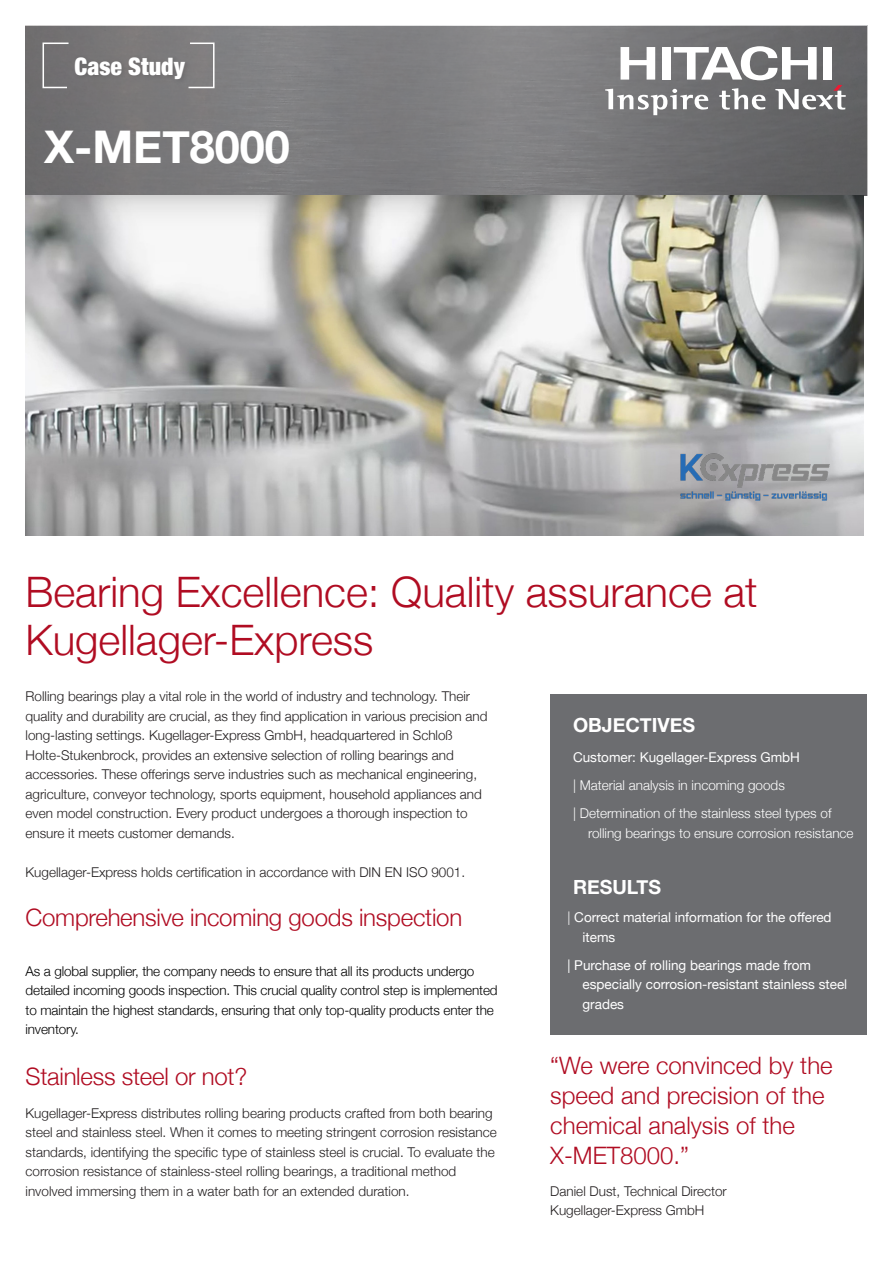
<style>
.page{position:relative;width:893px;height:1263px;background:#fff}
.page>*{position:absolute;margin:0;border:0;box-sizing:border-box;transform-origin:0 0}
.t1{font:700 45px "Helvetica Neue";color:#fff}
.Body_13___17{font:300 42px/48px "Helvetica Neue";color:#b00c22}
.Headings_34___36{font:300 24px/30px "Helvetica Neue";color:#b00c22}
.Body_13___17-2{font:300 24px "Helvetica Neue";letter-spacing:-.01em;color:#b00c22}
.Headings_34___36-2{font:900 condensed 24px "Helvetica Neue";color:#fff}
.t2{font:700 19.5px "Helvetica Neue";color:#fff}
.Body_13___17-3{font:300 13.5px/19.5px "Helvetica Neue";color:#231f20}
.Body_13___17-4{font:300 13.5px/19.5px "Helvetica Neue";letter-spacing:-.01em;color:#000}
.Body_9___13{font:13.5px/19.5px "Helvetica Neue";color:#fff}
.Body_9___13-2{font:300 13.5px/19.5px "Helvetica Neue";color:#fff}
.Headings_34___36-3{font:300 13.5px "Helvetica Neue";color:#231f20}
.s1{font-weight:300}
</style>
<div class="page">
<img style="left:26px;top:25px;width:841px;height:170px">
<div style="left:72px;top:54px;width:119px;height:31px;background:#747273"></div>
<img style="left:26px;top:195px;width:837px;height:341px">
<div style="left:550px;top:694px;width:316px;height:341px;background:#6c6d70"></div>
<svg style="left:42px;top:42px;width:28px;height:47px"></svg>
<svg style="left:187px;top:42px;width:28px;height:47px"></svg>
<svg style="left:605px;top:46px;width:241px;height:69px"></svg>
<img style="left:681px;top:453px;width:149px;height:47px">
<p class="Headings_34___36-2" style="left:75px;top:46px;width:112px">Case Study</p>
<p class="t1" style="left:44px;top:112px;width:247px">X-MET8000</p>
<p class="Body_13___17" style="left:26px;top:565px;width:734px">Bearing Excellence: Quality assurance at<br>Kugellager-Express</p>
<p class="Body_13___17-3" style="left:26px;top:686px;width:464px">Rolling bearings play a vital role in the world of industry and technology. Their quality and durability are crucial, as they find application in various precision and long-lasting settings. Kugellager-Express GmbH, headquartered in Schloß Holte-Stukenbrock, provides an extensive selection of rolling bearings and accessories. These offerings serve industries such as mechanical engineering, agriculture, conveyor technology, sports equipment, household appliances and even model construction. Every product undergoes a thorough inspection to ensure it meets customer demands.</p>
<p class="Body_13___17-3" style="left:26px;top:861px;width:441px">Kugellager-Express holds certification in accordance with DIN EN ISO 9001.</p>
<p class="Body_13___17-2" style="left:26px;top:898px;width:438px">Comprehensive incoming goods inspection</p>
<p class="Body_13___17-4" style="left:26px;top:960px;width:474px">As a global supplier, the company needs to ensure that all its products undergo detailed incoming goods inspection. This crucial quality control step is implemented to maintain the highest standards, ensuring that only top-quality products enter the inventory.</p>
<p class="Body_13___17-2" style="left:26px;top:1057px;width:223px">Stainless steel or not?</p>
<p class="Body_13___17-3" style="left:26px;top:1102px;width:473px">Kugellager-Express distributes rolling bearing products crafted from both bearing steel and stainless steel. When it comes to meeting stringent corrosion resistance standards, identifying the specific type of stainless steel is crucial. To evaluate the corrosion resistance of stainless-steel rolling bearings, a traditional method involved immersing them in a water bath for an extended duration.</p>
<p class="t2" style="left:573px;top:710px;width:124px">OBJECTIVES</p>
<p class="Body_9___13" style="left:573px;top:748px;width:229px">Customer: Kugellager-Express GmbH</p>
<p class="Body_9___13-2" style="left:573px;top:774px;width:213px">| Material analysis in incoming goods</p>
<p class="Body_9___13-2" style="left:588px;top:802px;width:267px;text-indent:-15px">| Determination of the stainless steel types of rolling bearings to ensure corrosion resistance</p>
<p class="t2" style="left:573px;top:871px;width:90px">RESULTS</p>
<p class="Body_9___13" style="left:582px;top:909px;width:251px;text-indent:-15px"><span class="s1">|</span> Correct material information for the offered items</p>
<p class="Body_9___13" style="left:582px;top:956px;width:266px;text-indent:-15px">| Purchase of rolling bearings made from especially corrosion-resistant stainless steel grades</p>
<p class="Headings_34___36" style="left:550px;top:1048px;width:284px">“We were convinced by the speed and precision of the chemical analysis of the<br>X-MET8000.”</p>
<p class="Headings_34___36-3" style="left:550px;top:1180px;width:178px">Daniel Dust, Technical Director</p>
<p class="Headings_34___36-3" style="left:550px;top:1199px;width:156px">Kugellager-Express GmbH</p>
</div>
